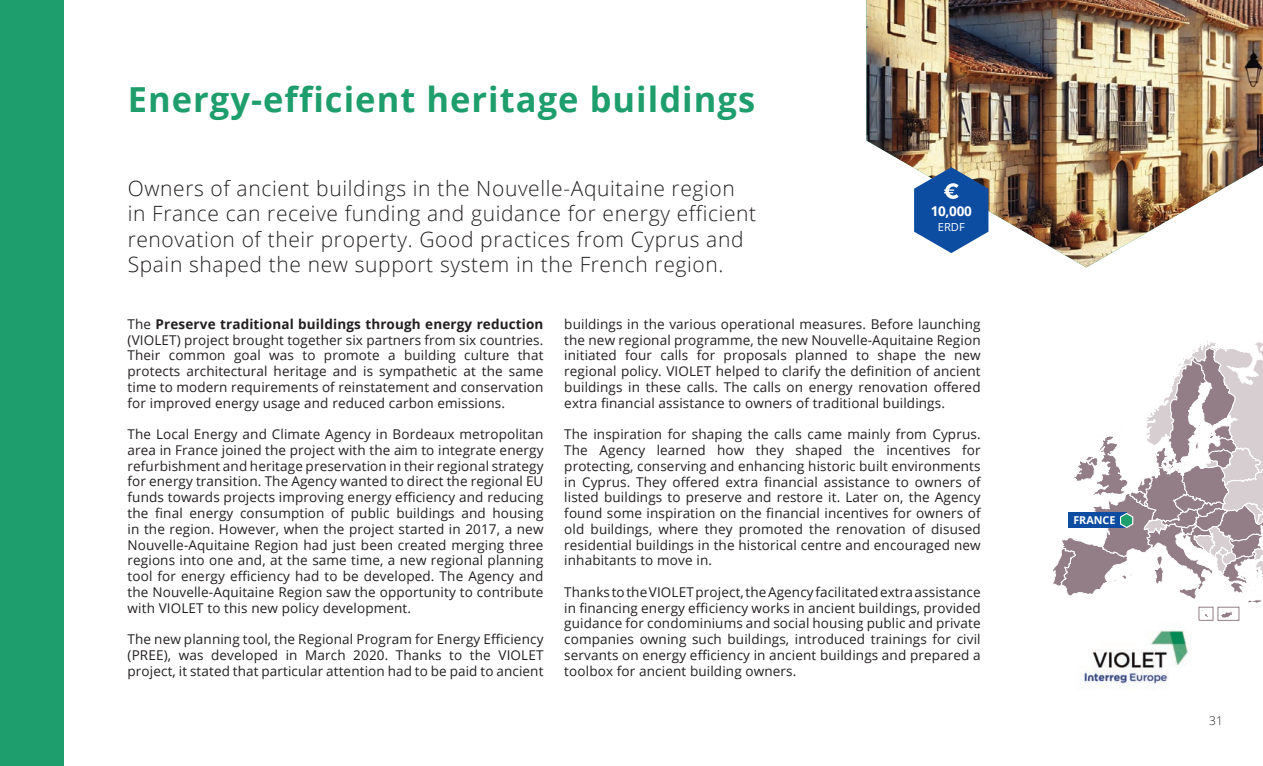
<style>
.page{position:relative;width:1263px;height:766px;background:#fff}
.page>*{position:absolute;margin:0;border:0;box-sizing:border-box;transform-origin:0 0}
.t1{font:700 34.5px "Open Sans";letter-spacing:.03em;color:#1d9e6c}
.t2{font:300 21px/25.5px "Open Sans";letter-spacing:.03em;color:#231f20}
.t3{font:13.5px/15.8px "Open Sans";letter-spacing:.01em;color:#231f20;text-align:justify}
.t4{font:700 13.5px "Open Sans";color:#fff}
.t5{font:300 12px "Open Sans";color:#231f20}
.t6{font:11.1px "Open Sans";color:#fff}
.t7{font:700 10.8px "Open Sans";color:#fff}
.s1{font-weight:700}
</style>
<div class="page">
<img style="left:866px;top:0;width:397px;height:267px">
<img style="left:1083px;top:630px;width:108px;height:58px">
<div style="left:0;top:0;width:64px;height:765px;background:#1d9e6c"></div>
<svg style="left:1053px;top:341px;width:210px;height:278px"></svg>
<svg style="left:914px;top:167px;width:74px;height:86px"></svg>
<h1 class="t1" style="left:128px;top:75px;width:629px">Energy-efficient heritage buildings</h1>
<p class="t2" style="left:128px;top:175px;width:630px">Owners of ancient buildings in the Nouvelle-Aquitaine region in France can receive funding and guidance for energy efficient renovation of their property. Good practices from Cyprus and Spain shaped the new support system in the French region.</p>
<p class="t4" style="left:931px;top:202px;width:43px">10,000</p>
<p class="t6" style="left:938px;top:220px;width:28px">ERDF</p>
<p class="t3" style="left:128px;top:315px;width:417px">The <span class="s1">Preserve traditional buildings through energy reduction </span>(VIOLET) project brought together six partners from six countries.<br>Their common goal was to promote a building culture that protects architectural heritage and is sympathetic at the same time to modern requirements of reinstatement and conservation for improved energy usage and reduced carbon emissions.</p>
<p class="t3" style="left:128px;top:426px;width:417px">The Local Energy and Climate Agency in Bordeaux metropolitan area in France joined the project with the aim to integrate energy refurbishment and heritage preservation in their regional strategy for energy transition. The Agency wanted to direct the regional EU funds towards projects improving energy efficiency and reducing the final energy consumption of public buildings and housing in the region. However, when the project started in 2017, a new Nouvelle-Aquitaine Region had just been created merging three regions into one and, at the same time, a new regional planning tool for energy efficiency had to be developed. The Agency and the Nouvelle-Aquitaine Region saw the opportunity to contribute with VIOLET to this new policy development.</p>
<p class="t3" style="left:128px;top:630px;width:417px">The new planning tool, the Regional Program for Energy Efficiency (PREE), was developed in March 2020. Thanks to the VIOLET project, it stated that particular attention had to be paid to ancient</p>
<p class="t3" style="left:564px;top:315px;width:418px">buildings in the various operational measures. Before launching the new regional programme, the new Nouvelle-Aquitaine Region initiated four calls for proposals planned to shape the new regional policy. VIOLET helped to clarify the definition of ancient buildings in these calls. The calls on energy renovation offered extra financial assistance to owners of traditional buildings.</p>
<p class="t3" style="left:564px;top:426px;width:418px">The inspiration for shaping the calls came mainly from Cyprus.<br>The Agency learned how they shaped the incentives for protecting, conserving and enhancing historic built environments in Cyprus. They offered extra financial assistance to owners of listed buildings to preserve and restore it. Later on, the Agency found some inspiration on the financial incentives for owners of old buildings, where they promoted the renovation of disused residential buildings in the historical centre and encouraged new inhabitants to move in.</p>
<p class="t3" style="left:564px;top:583px;width:418px">Thanks to the VIOLET project, the Agency facilitated extra assistance in financing energy efficiency works in ancient buildings, provided guidance for condominiums and social housing public and private companies owning such buildings, introduced trainings for civil servants on energy efficiency in ancient buildings and prepared a toolbox for ancient building owners.</p>
<p class="t7" style="left:1073px;top:512px;width:44px">FRANCE</p>
<p class="t5" style="left:1209px;top:712px;width:15px">31</p>
</div>
